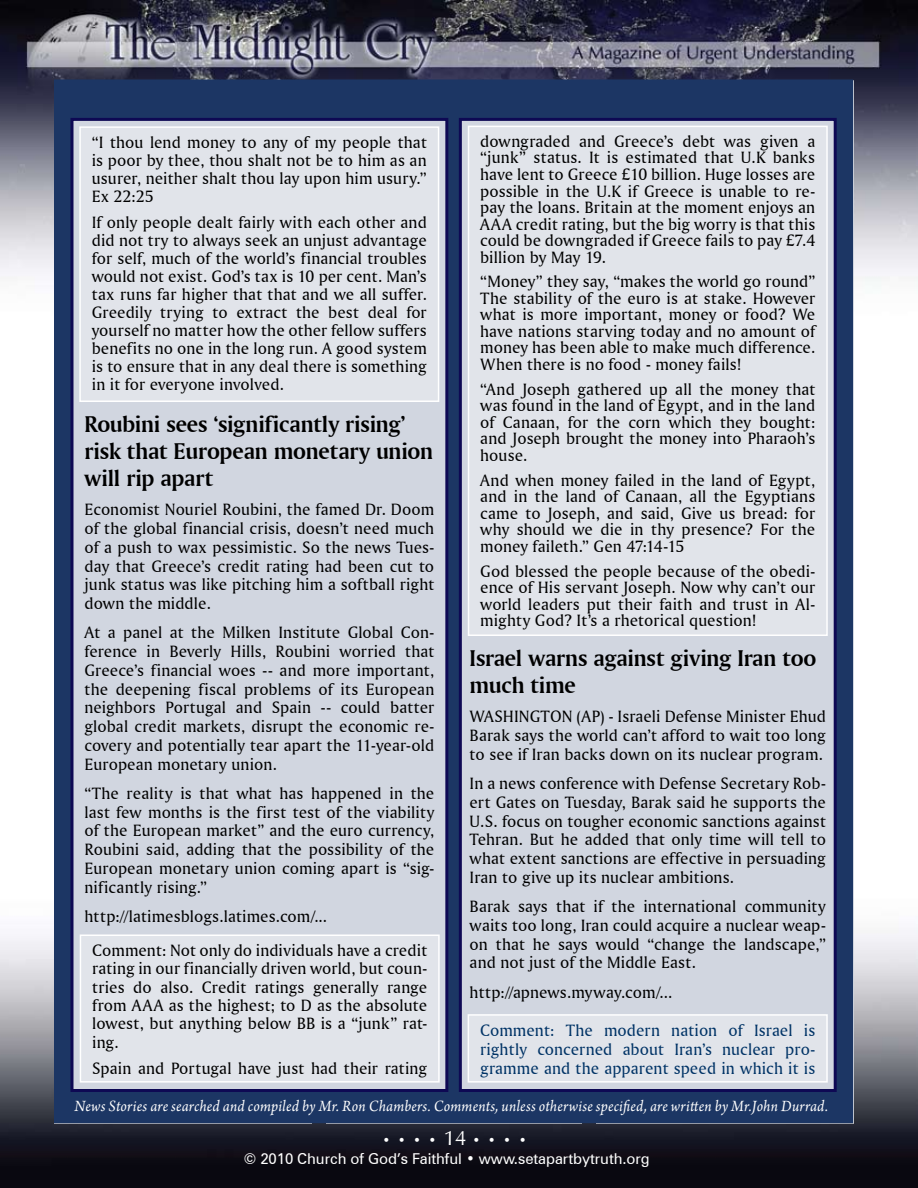
<style>
.page{position:relative;width:918px;height:1188px;background:#fff}
.page>*{position:absolute;margin:0;border:0;box-sizing:border-box;transform-origin:0 0}
.t1{font:24px/27px "Amerigo BT Bold A";letter-spacing:-.01em;color:#000}
.t2{font:17.25px/18.8px "Amerigo BT Roman A";letter-spacing:.005em;color:#000;text-align:justify}
.t3{font:17.25px/19.4px "Amerigo BT Roman A";letter-spacing:.005em;color:#036;text-align:justify}
.t4{font:italic 16.5px "Arno Pro";letter-spacing:.015em;color:#fff;scale:.94 1}
.t5{font:15px "Zurich BT";letter-spacing:-.005em;color:#fff}
.t6{font:13.5px "Zapf Humanist 601 BT";color:#fff}
.s1{font-size:21px}
</style>
<div class="page">
<img style="left:0;top:0;width:918px;height:432px">
<img style="left:0;top:864px;width:918px;height:324px">
<div style="left:54px;top:80px;width:799px;height:1043px;background:#1c3664"></div>
<div style="left:460px;top:119px;width:375px;height:971px;background:#d1d6e0"></div>
<div style="left:459px;top:118px;width:378px;height:974px;border:3px solid #0e0954"></div>
<div style="left:72px;top:119px;width:375px;height:971px;background:#d1d6e0"></div>
<div style="left:70px;top:118px;width:378px;height:974px;border:3px solid #0e0954"></div>
<div style="left:80px;top:935px;width:359px;height:147px;background:#e1e4ea"></div>
<div style="left:80px;top:934px;width:360px;height:149px;border:2px solid #fff"></div>
<div style="left:469px;top:126px;width:358px;height:509px;background:#e1e4ea"></div>
<div style="left:468px;top:126px;width:360px;height:510px;border:2px solid #fff"></div>
<div style="left:468px;top:1015px;width:359px;height:67px;background:#e1e4ea"></div>
<div style="left:468px;top:1014px;width:360px;height:69px;border:2px solid #fff"></div>
<div style="left:80px;top:127px;width:359px;height:274px;background:#e1e4ea"></div>
<div style="left:79px;top:126px;width:360px;height:276px;border:2px solid #fff"></div>
<p class="t2" style="left:92px;top:133px;width:336px;line-height:18px">“I thou lend money to any of my people that is poor by thee, thou shalt not be to him as an usurer, neither shalt thou lay upon him usury.” Ex 22:25</p>
<p class="t2" style="left:92px;top:213px;width:337px;line-height:18px">If only people dealt fairly with each other and did not try to always seek an unjust advantage for self, much of the world’s financial troubles would not exist. God’s tax is 10 per cent. Man’s tax runs far higher that that and we all suffer.<br>Greedily trying to extract the best deal for yourself no matter how the other fellow suffers benefits no one in the long run. A good system is to ensure that in any deal there is something in it for everyone involved.</p>
<h1 class="t1" style="left:85px;top:410px;width:350px">Roubini sees ‘significantly rising’ risk that European monetary union will rip apart</h1>
<p class="t2" style="left:85px;top:500px;width:351px">Economist Nouriel Roubini, the famed Dr. Doom of the global financial crisis, doesn’t need much of a push to wax pessimistic. So the news Tues&shy;day that Greece’s credit rating had been cut to junk status was like pitching him a softball right down the middle.</p>
<p class="t2" style="left:85px;top:623px;width:351px">At a panel at the Milken Institute Global Con&shy;ference in Beverly Hills, Roubini worried that Greece’s financial woes -- and more important, the deepening fiscal problems of its European neighbors Portugal and Spain -- could batter global credit markets, disrupt the economic re&shy;covery and potentially tear apart the 11-year-old European monetary union.</p>
<p class="t2" style="left:85px;top:783px;width:351px">“The reality is that what has happened in the last few months is the first test of the viability of the European market” and the euro currency, Roubini said, adding that the possibility of the European monetary union coming apart is “sig&shy;nificantly rising.”</p>
<p class="t2" style="left:85px;top:906px;width:244px">http://latimesblogs.latimes.com/...</p>
<p class="t2" style="left:92px;top:941px;width:337px;line-height:18.3px">Comment: Not only do individuals have a credit rating in our financially driven world, but coun&shy;tries do also. Credit ratings generally range from AAA as the highest; to D as the absolute lowest, but anything below BB is a “junk” rat&shy;ing.</p>
<p class="t2" style="left:92px;top:1059px;width:337px">Spain and Portugal have just had their rating</p>
<p class="t2" style="left:480px;top:133px;width:337px;line-height:16.5px">downgraded and Greece’s debt was given a “junk” status. It is estimated that U.K banks have lent to Greece £10 billion. Huge losses are possible in the U.K if Greece is unable to re&shy;pay the loans. Britain at the moment enjoys an AAA credit rating, but the big worry is that this could be downgraded if Greece fails to pay £7.4 billion by May 19.</p>
<p class="t2" style="left:480px;top:273px;width:337px;line-height:16.5px">“Money” they say, “makes the world go round” The stability of the euro is at stake. However what is more important, money or food? We have nations starving today and no amount of money has been able to make much difference.<br>When there is no food - money fails!</p>
<p class="t2" style="left:480px;top:380px;width:337px;line-height:16.5px">“And Joseph gathered up all the money that was found in the land of Egypt, and in the land of Canaan, for the corn which they bought: and Joseph brought the money into Pharaoh’s house.</p>
<p class="t2" style="left:480px;top:471px;width:337px;line-height:16.5px">And when money failed in the land of Egypt, and in the land of Canaan, all the Egyptians came to Joseph, and said, Give us bread: for why should we die in thy presence? For the money faileth.” Gen 47:14-15</p>
<p class="t2" style="left:480px;top:562px;width:337px;line-height:16.5px">God blessed the people because of the obedi&shy;ence of His servant Joseph. Now why can’t our world leaders put their faith and trust in Al&shy;mighty God? It’s a rhetorical question!</p>
<h1 class="t1" style="left:470px;top:644px;width:348px">Israel warns against giving Iran too much time</h1>
<p class="t2" style="left:470px;top:707px;width:358px">WASHINGTON (AP) - Israeli Defense Minister Ehud Barak says the world can’t afford to wait too long to see if Iran backs down on its nuclear program.</p>
<p class="t2" style="left:470px;top:774px;width:358px">In a news conference with Defense Secretary Rob&shy;ert Gates on Tuesday, Barak said he supports the U.S. focus on tougher economic sanctions against Tehran. But he added that only time will tell to what extent sanctions are effective in persuading Iran to give up its nuclear ambitions.</p>
<p class="t2" style="left:470px;top:897px;width:358px">Barak says that if the international community waits too long, Iran could acquire a nuclear weap&shy;on that he says would “change the landscape,” and not just of the Middle East.</p>
<p class="t2" style="left:470px;top:982px;width:204px">http://apnews.myway.com/...</p>
<p class="t3" style="left:480px;top:1020px;width:337px">Comment: The modern nation of Israel is rightly concerned about Iran’s nuclear pro&shy;gramme and the apparent speed in which it is</p>
<p class="t4" style="left:74px;top:1097px;width:803px">News Stories are searched and compiled by Mr. Ron Chambers. Comments, unless otherwise specified, are written by Mr.John Durrad.</p>
<p class="t6" style="left:382px;top:1132px;width:146px">• • • • <span class="s1">14</span> • • • •</p>
<p class="t5" style="left:244px;top:1149px;width:407px">© 2010 Church of God’s Faithful • www.setapartbytruth.org</p>
</div>
